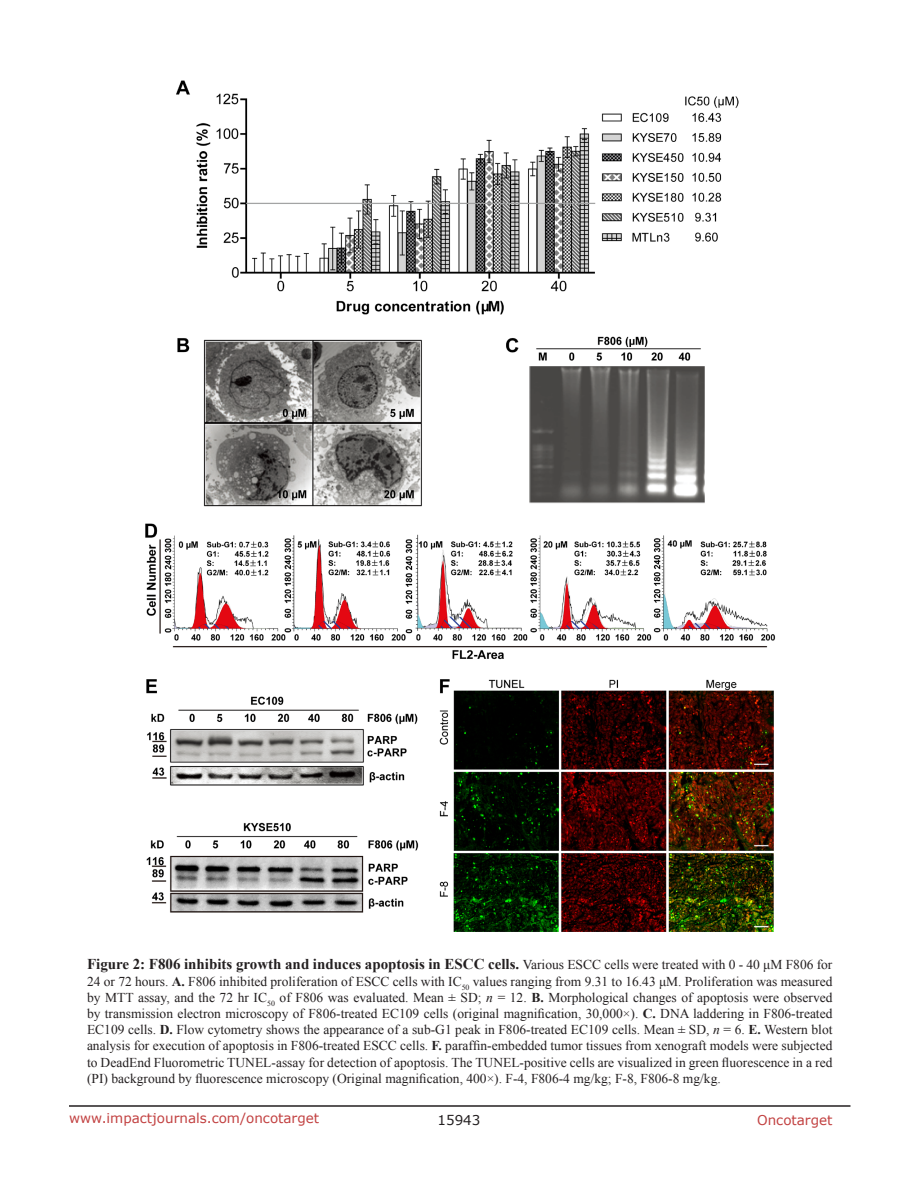
<style>
.page{position:relative;width:918px;height:1188px;background:#fff}
.page>*{position:absolute;margin:0;border:0;box-sizing:border-box;transform-origin:0 0}
.FigureText{font:700 15px "Times New Roman";color:#231f20}
.FigureText-2{font:13.5px/16.2px "Times New Roman";color:#231f20;text-align:justify}
.t1{font:13.5px "Verdana";color:#c24141}
.t2{font:13.5px "Verdana";color:#231f20}
.s1{font-weight:400;font-size:13.5px}
.s2{font-weight:700}
.s3{font-style:italic}
</style>
<div class="page">
<hr style="left:69px;top:1105px;width:781px;height:2px;background:#231f20">
<img style="left:145px;top:80px;width:631px;height:852px">
<p class="FigureText" style="left:87px;top:954px;width:747px">Figure 2: F806 inhibits growth and induces apoptosis in ESCC cells. <span class="s1">Various ESCC cells were treated with 0 - 40 μM F806 for</span></p>
<p class="FigureText-2" style="left:87px;top:973px;width:747px">24 or 72 hours. <span class="s2">A.</span> F806 inhibited proliferation of ESCC cells with IC<sub>50</sub> values ranging from 9.31 to 16.43 μM. Proliferation was measured by MTT assay, and the 72 hr IC<sub>50</sub> of F806 was evaluated. Mean ± SD; <span class="s3">n</span> = 12. <span class="s2">B.</span> Morphological changes of apoptosis were observed by transmission electron microscopy of F806-treated EC109 cells (original magnification, 30,000×). <span class="s2">C.</span> DNA laddering in F806-treated EC109 cells. <span class="s2">D.</span> Flow cytometry shows the appearance of a sub-G1 peak in F806-treated EC109 cells. Mean ± SD, <span class="s3">n</span> = 6. <span class="s2">E.</span> Western blot analysis for execution of apoptosis in F806-treated ESCC cells. <span class="s2">F.</span> paraffin-embedded tumor tissues from xenograft models were subjected to DeadEnd Fluorometric TUNEL-assay for detection of apoptosis. The TUNEL-positive cells are visualized in green fluorescence in a red (PI) background by fluorescence microscopy (Original magnification, 400×). F-4, F806-4 mg/kg; F-8, F806-8 mg/kg.</p>
<p class="t1" style="left:69px;top:1109px;width:252px">www.impactjournals.com/oncotarget</p>
<p class="t2" style="left:438px;top:1111px;width:44px">15943</p>
<p class="t1" style="left:757px;top:1111px;width:77px">Oncotarget</p>
</div>
